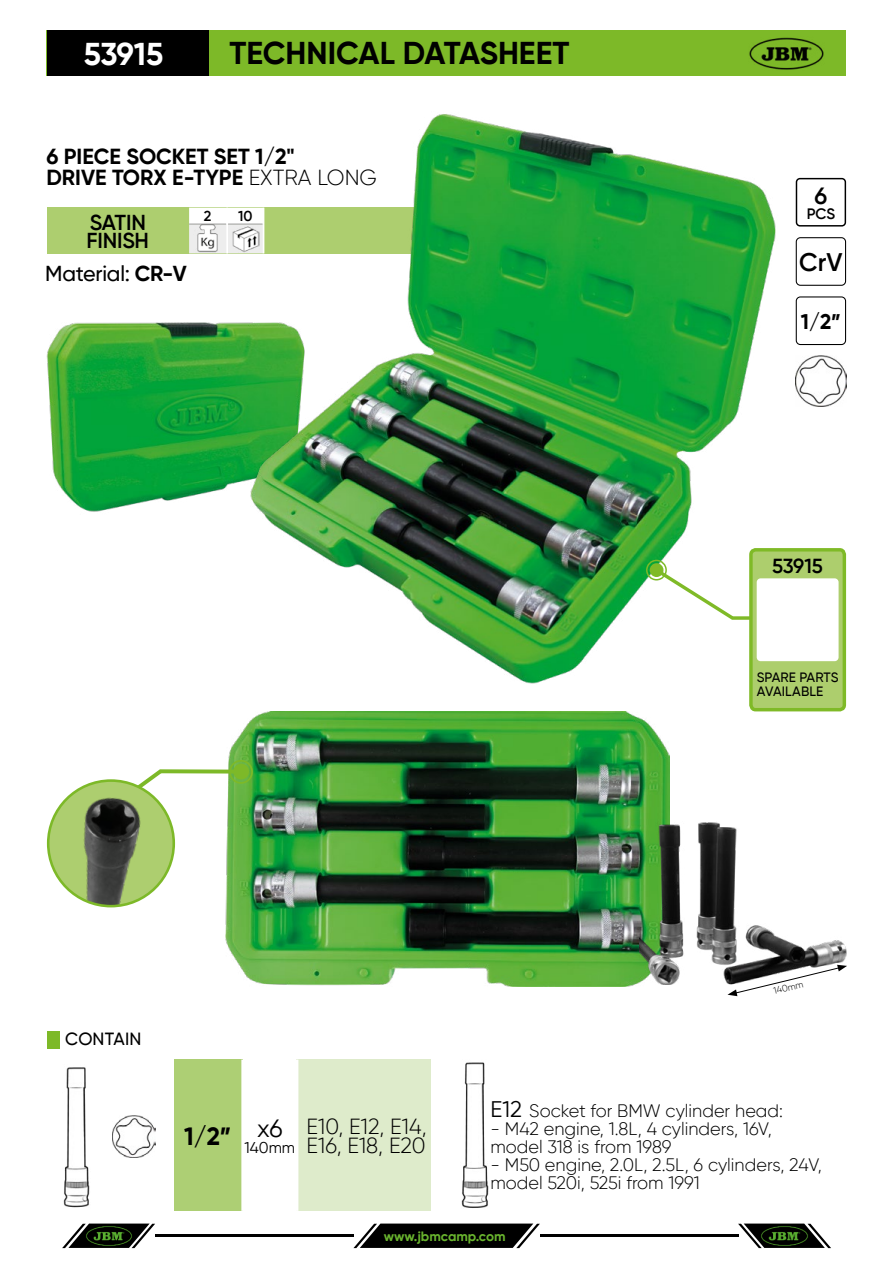
<style>
.page{position:relative;width:893px;height:1263px;background:#fff}
.page>*{position:absolute;margin:0;border:0;box-sizing:border-box;transform-origin:0 0}
.t1{font:700 31.5px "Gilroy";color:#000}
.t2{font:700 31.5px "Gilroy";letter-spacing:-.01em;color:#fff}
.t3{font:600 25.35px "Gilroy";color:#000}
.t4{font:700 24.9px "Gilroy";color:#000}
.t5{font:600 23.4px "Gilroy";color:#000}
.t6{font:700 21.75px/21px "Gilroy";color:#000}
.t7{font:300 21.75px/18.8px "Gilroy";color:#000}
.t8{font:500 21.6px "Gilroy";letter-spacing:-.01em;color:#000}
.t9{font:600 21.6px/18.8px "Gilroy";letter-spacing:-.01em;color:#000}
.t10{font:700 21.15px "Gilroy";color:#000}
.t11{font:600 20.25px "Gilroy";letter-spacing:-.01em;color:#000}
.t12{font:300 18px/18px "Gilroy";color:#000}
.t13{font:500 17.7px "Gilroy";letter-spacing:.01em;color:#000}
.t14{font:15.6px "Gilroy";color:#000}
.t15{font:600 15px "Gilroy";color:#000}
.t16{font:600 14.4px "Gilroy";color:#000}
.t17{font:500 13.5px/13.5px "Gilroy";letter-spacing:.01em;color:#000}
.t18{font:700 13.5px "Gilroy";color:#69b42e}
.t19{font:300 9.3px "Gilroy";color:#000}
.s1{font-weight:300}
.s2{font-weight:700}
.s3{font-weight:400;font-size:22.5px}
</style>
<div class="page">
<hr style="left:155px;top:1234px;width:198px;height:3px;background:#000">
<hr style="left:540px;top:1234px;width:198px;height:3px;background:#000">
<svg style="left:353px;top:1223px;width:187px;height:25px"></svg>
<svg style="left:62px;top:1223px;width:93px;height:25px"></svg>
<svg style="left:738px;top:1223px;width:93px;height:25px"></svg>
<img style="left:85px;top:1225px;width:48px;height:21px">
<img style="left:760px;top:1225px;width:48px;height:21px">
<img style="left:46px;top:322px;width:181px;height:190px">
<img style="left:227px;top:114px;width:549px;height:570px">
<svg style="left:47px;top:31px;width:799px;height:45px"></svg>
<svg style="left:47px;top:1031px;width:13px;height:17px"></svg>
<div style="left:646px;top:560px;width:21px;height:20px;border:2px solid #7db928;border-radius:50%"></div>
<svg style="left:652px;top:565px;width:97px;height:56px"></svg>
<div style="left:650px;top:563px;width:13px;height:14px;background:#7fba27;border-radius:50%"></div>
<div style="left:751px;top:550px;width:93px;height:160px;background:#adce6d;border-radius:5px"></div>
<div style="left:749px;top:548px;width:97px;height:163px;border:3px solid #7fba27;border-radius:5px"></div>
<img style="left:796px;top:356px;width:50px;height:51px">
<div style="left:796px;top:178px;width:50px;height:49px;border:1px solid #000;border-radius:4px"></div>
<div style="left:796px;top:237px;width:50px;height:49px;border:1px solid #000;border-radius:4px"></div>
<img style="left:225px;top:711px;width:444px;height:276px">
<svg style="left:145px;top:758px;width:110px;height:40px"></svg>
<img style="left:55px;top:780px;width:119px;height:126px">
<div style="left:47px;top:779px;width:128px;height:128px;border:3px solid #7db928;border-radius:50%"></div>
<img style="left:748px;top:36px;width:77px;height:35px">
<div style="left:796px;top:296px;width:50px;height:49px;border:1px solid #000;border-radius:4px"></div>
<div style="left:757px;top:578px;width:82px;height:83px;background:#fff;border-radius:4px"></div>
<svg style="left:47px;top:207px;width:434px;height:47px"></svg>
<img style="left:194px;top:224px;width:28px;height:28px">
<img style="left:233px;top:225px;width:27px;height:27px">
<img style="left:639px;top:815px;width:207px;height:170px">
<div style="left:174px;top:1059px;width:69px;height:152px;background:#adcf74"></div>
<div style="left:297px;top:1059px;width:134px;height:152px;background:#deebcb"></div>
<hr style="left:241px;top:1059px;width:3px;height:152px;background:#fff">
<hr style="left:295px;top:1059px;width:3px;height:152px;background:#fff">
<img style="left:113px;top:1116px;width:42px;height:41px">
<img style="left:63px;top:1067px;width:27px;height:141px">
<svg style="left:727px;top:965px;width:120px;height:31px"></svg>
<img style="left:461px;top:1062px;width:28px;height:146px">
<h1 class="t2" style="left:84px;top:34px;width:81px">53915</h1>
<h1 class="t1" style="left:229px;top:33px;width:342px">TECHNICAL DATASHEET</h1>
<p class="t6" style="left:46px;top:146px;width:332px">6 PIECE SOCKET SET 1/2"<br>DRIVE TORX E-TYPE <span class="s1">EXTRA LONG</span></p>
<p class="t9" style="left:87px;top:213px;width:64px">SATIN<br>FINISH</p>
<p class="t8" style="left:45px;top:260px;width:143px">Material: <span class="s2">CR-V</span></p>
<p class="t16" style="left:204px;top:207px;width:9px">2</p>
<p class="t16" style="left:238px;top:207px;width:16px">10</p>
<p class="t13" style="left:65px;top:1028px;width:78px">CONTAIN</p>
<p class="t5" style="left:814px;top:181px;width:14px">6</p>
<p class="t15" style="left:807px;top:204px;width:30px">PCS</p>
<h2 class="t3" style="left:799px;top:247px;width:45px">CrV</h2>
<p class="t10" style="left:801px;top:308px;width:41px">1/2”</p>
<p class="t11" style="left:772px;top:553px;width:52px">53915</p>
<p class="t17" style="left:757px;top:671px;width:83px">SPARE PARTS<br>AVAILABLE</p>
<p class="t19" style="left:772px;top:985px;width:32px;rotate:-14deg">140mm</p>
<h3 class="t4" style="left:184px;top:1120px;width:100px">1/2” <sup>x6</sup></h3>
<p class="t14" style="left:245px;top:1138px;width:52px">140mm</p>
<p class="t7" style="left:307px;top:1117px;width:121px">E10, E12, E14,<br>E16, E18, E20</p>
<p class="t12" style="left:490px;top:1101px;width:294px"><span class="s3">E12</span> Socket for BMW cylinder head:</p>
<p class="t12" style="left:490px;top:1119px;width:283px">- M42 engine, 1.8L, 4 cylinders, 16V, model 318 is from 1989</p>
<p class="t12" style="left:490px;top:1155px;width:333px">- M50 engine, 2.0L, 2.5L, 6 cylinders, 24V, model 520i, 525i from 1991</p>
<p class="t18" style="left:384px;top:1228px;width:123px">www.jbmcamp.com</p>
</div>
